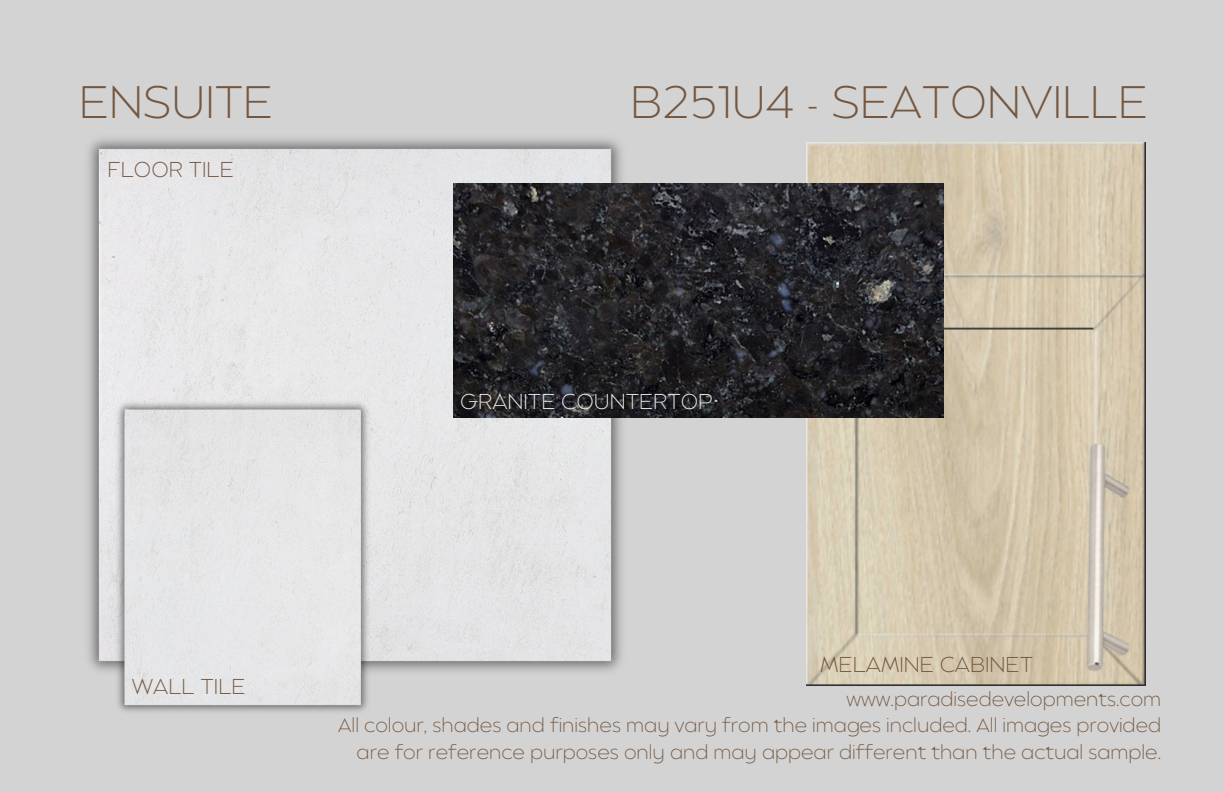
<style>
.page{position:relative;width:1224px;height:792px;background:#d3d3d3}
.page>*{position:absolute;margin:0;border:0;box-sizing:border-box;transform-origin:0 0}
.t1{font:200 45.5px "Balgin";color:#745740}
.t2{font:200 21.5px "Balgin";color:#745740}
.t3{font:200 21.5px "Balgin";color:#eaeaea}
.t4{font:200 19px "Balgin";color:#745740}
</style>
<div class="page">
<img style="left:88px;top:138px;width:542px;height:534px">
<img style="left:807px;top:142px;width:338px;height:544px">
<img style="left:453px;top:184px;width:490px;height:233px">
<img style="left:88px;top:383px;width:328px;height:329px">
<img style="left:948px;top:399px;width:198px;height:287px">
<p class="t1" style="left:79px;top:84px;width:195px">ENSUITE</p>
<p class="t1" style="left:630px;top:84px;width:519px">B251U4 - SEATONVILLE</p>
<p class="t2" style="left:108px;top:161px;width:128px">FLOOR TILE</p>
<p class="t3" style="left:460px;top:393px;width:254px">GRANITE COUNTERTOP</p>
<h2 class="t2" style="left:132px;top:677px;width:115px">WALL TILE</h2>
<p class="t2" style="left:820px;top:656px;width:214px">MELAMINE CABINET</p>
<h2 class="t4" style="left:847px;top:692px;width:316px">www.paradisedevelopments.com</h2>
<p class="t4" style="left:338px;top:718px;width:824px">All colour, shades and finishes may vary from the images included. All images provided</p>
<h2 class="t4" style="left:357px;top:744px;width:806px">are for reference purposes only and may appear different than the actual sample.</h2>
</div>
